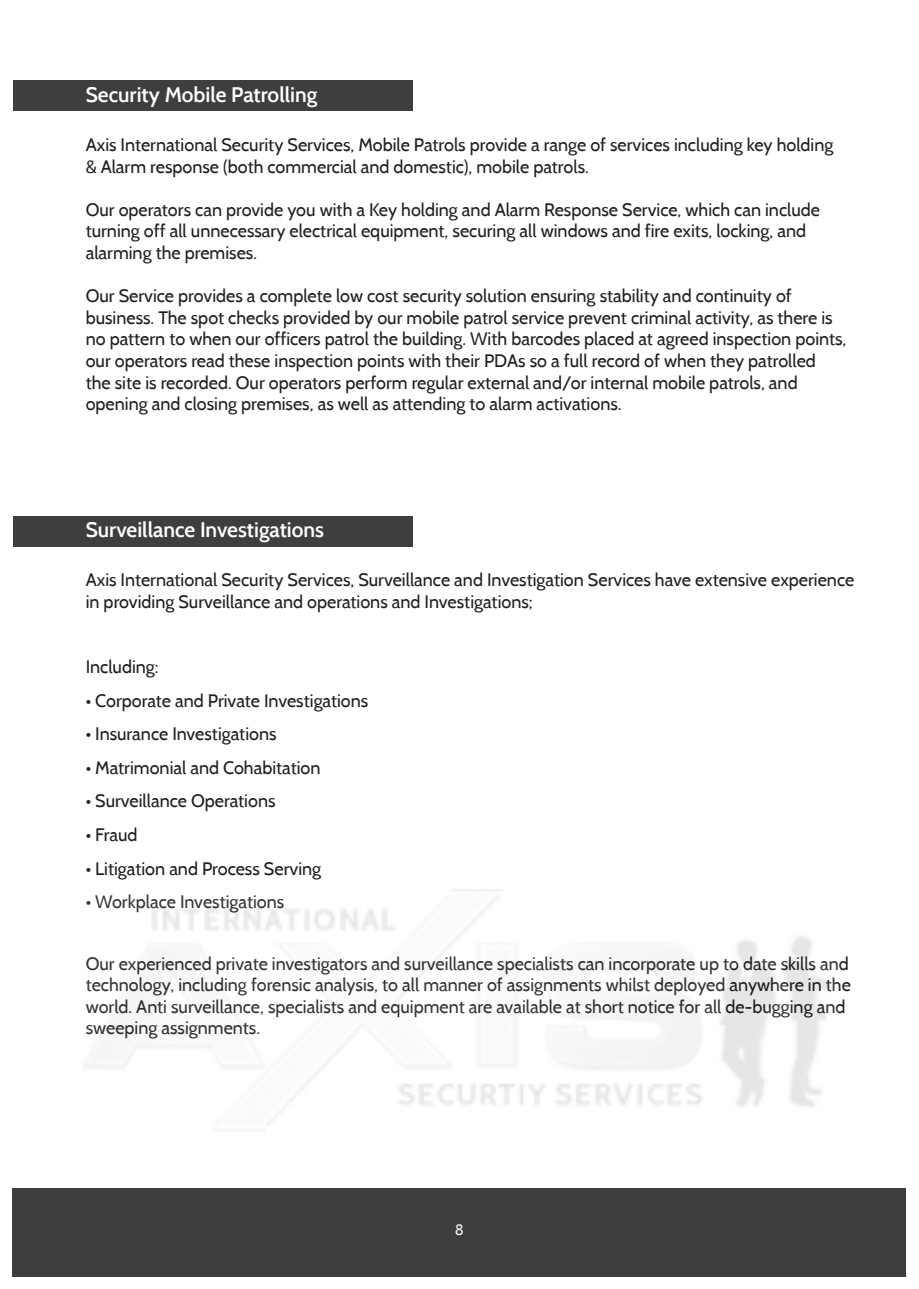
<style>
.page{position:relative;width:919px;height:1289px;background:#fff}
.page>*{position:absolute;margin:0;border:0;box-sizing:border-box;transform-origin:0 0}
.t1{font:600 21px "Cabin";color:#fff}
.t2{font:18px/21.6px "Cabin";color:#231f20}
.t3{font:15px "Cabin";color:#f2f3f4}
</style>
<div class="page">
<div style="left:13px;top:81px;width:399px;height:30px;background:#3e3e3f"></div>
<div style="left:13px;top:516px;width:399px;height:30px;background:#3e3e3f"></div>
<div style="left:13px;top:1187px;width:893px;height:89px;background:#3e3e3f"></div>
<p class="t1" style="left:86px;top:82px;width:233px">Security Mobile Patrolling</p>
<p class="t2" style="left:86px;top:134px;width:749px">Axis International Security Services, Mobile Patrols provide a range of services including key holding &amp; Alarm response (both commercial and domestic), mobile patrols.</p>
<p class="t2" style="left:86px;top:198px;width:735px">Our operators can provide you with a Key holding and Alarm Response Service, which can include turning off all unnecessary electrical equipment, securing all windows and fire exits, locking, and alarming the premises.</p>
<p class="t2" style="left:86px;top:285px;width:762px">Our Service provides a complete low cost security solution ensuring stability and continuity of business. The spot checks provided by our mobile patrol service prevent criminal activity, as there is no pattern to when our officers patrol the building. With barcodes placed at agreed inspection points, our operators read these inspection points with their PDAs so a full record of when they patrolled<br>the site is recorded. Our operators perform regular external and/or internal mobile patrols, and opening and closing premises, as well as attending to alarm activations.</p>
<p class="t1" style="left:86px;top:517px;width:240px">Surveillance Investigations</p>
<p class="t2" style="left:86px;top:569px;width:770px">Axis International Security Services, Surveillance and Investigation Services have extensive experience in providing Surveillance and operations and Investigations;</p>
<p class="t2" style="left:86px;top:655px;width:74px">Including:</p>
<p class="t2" style="left:86px;top:689px;width:284px">• Corporate and Private Investigations</p>
<p class="t2" style="left:86px;top:723px;width:192px">• Insurance Investigations</p>
<p class="t2" style="left:86px;top:756px;width:236px">• Matrimonial and Cohabitation</p>
<p class="t2" style="left:86px;top:790px;width:191px">• Surveillance Operations</p>
<p class="t2" style="left:86px;top:823px;width:53px">• Fraud</p>
<p class="t2" style="left:86px;top:857px;width:237px">• Litigation and Process Serving</p>
<p class="t2" style="left:86px;top:891px;width:200px">• Workplace Investigations</p>
<p class="t2" style="left:86px;top:952px;width:766px">Our experienced private investigators and surveillance specialists can incorporate up to date skills and technology, including forensic analysis, to all manner of assignments whilst deployed anywhere in the world. Anti surveillance, specialists and equipment are available at short notice for all de-bugging and sweeping assignments.</p>
<p class="t3" style="left:455px;top:1220px;width:11px">8</p>
</div>
